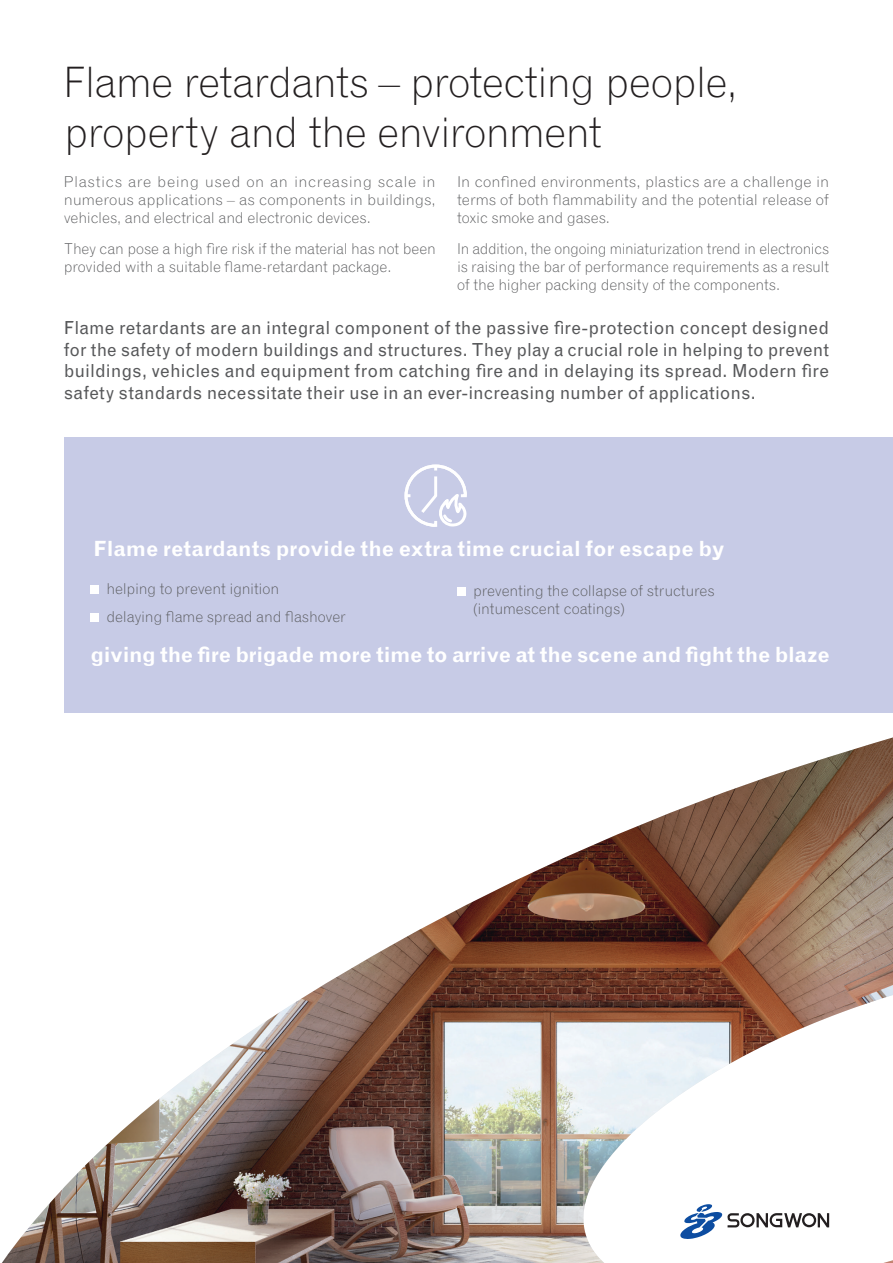
<style>
.page{position:relative;width:893px;height:1263px;background:#fff}
.page>*{position:absolute;margin:0;border:0;box-sizing:border-box;transform-origin:0 0}
.t1{font:300 42px/50.4px "Grotesque";letter-spacing:-.025em;color:#231f20}
.t2{font:700 21px "Grotesque";letter-spacing:-.01em;color:#fff}
.t3{font:18px/21.6px "Grotesque";color:#57585a;text-align:justify}
.t4{font:300 15px/18px "Grotesque";letter-spacing:-.015em;color:#57585a;text-align:justify}
</style>
<div class="page">
<div style="left:64px;top:437px;width:829px;height:275px;background:#c7cbe6"></div>
<img style="left:2px;top:737px;width:891px;height:526px">
<svg style="left:404px;top:464px;width:63px;height:63px"></svg>
<div style="left:91px;top:585px;width:8px;height:9px;background:#fff"></div>
<div style="left:91px;top:613px;width:8px;height:9px;background:#fff"></div>
<div style="left:457px;top:587px;width:9px;height:9px;background:#fff"></div>
<h1 class="t1" style="left:64px;top:57px;width:676px">Flame retardants – protecting people, property and the environment</h1>
<p class="t4" style="left:64px;top:173px;width:374px">Plastics are being used on an increasing scale in numerous applications – as components in buildings, vehicles, and electrical and electronic devices.</p>
<p class="t4" style="left:64px;top:240px;width:374px">They can pose a high fire risk if the material has not been provided with a suitable flame-retardant package.</p>
<p class="t4" style="left:457px;top:173px;width:374px">In confined environments, plastics are a challenge in terms of both flammability and the potential release of toxic smoke and gases.</p>
<p class="t4" style="left:457px;top:240px;width:374px">In addition, the ongoing miniaturization trend in electronics is raising the bar of performance requirements as a result of the higher packing density of the components.</p>
<p class="t3" style="left:64px;top:317px;width:767px">Flame retardants are an integral component of the passive fire-protection concept designed for the safety of modern buildings and structures. They play a crucial role in helping to prevent buildings, vehicles and equipment from catching fire and in delaying its spread. Modern fire safety standards necessitate their use in an ever-increasing number of applications.</p>
<h2 class="t2" style="left:94px;top:536px;width:633px">Flame retardants provide the extra time crucial for escape by</h2>
<p class="t4" style="left:106px;top:575px;width:241px;line-height:28.2px">helping to prevent ignition<br>delaying flame spread and flashover</p>
<p class="t4" style="left:473px;top:581px;width:243px">preventing the collapse of structures (intumescent coatings)</p>
<h2 class="t2" style="left:91px;top:642px;width:741px">giving the fire brigade more time to arrive at the scene and fight the blaze</h2>
</div>
